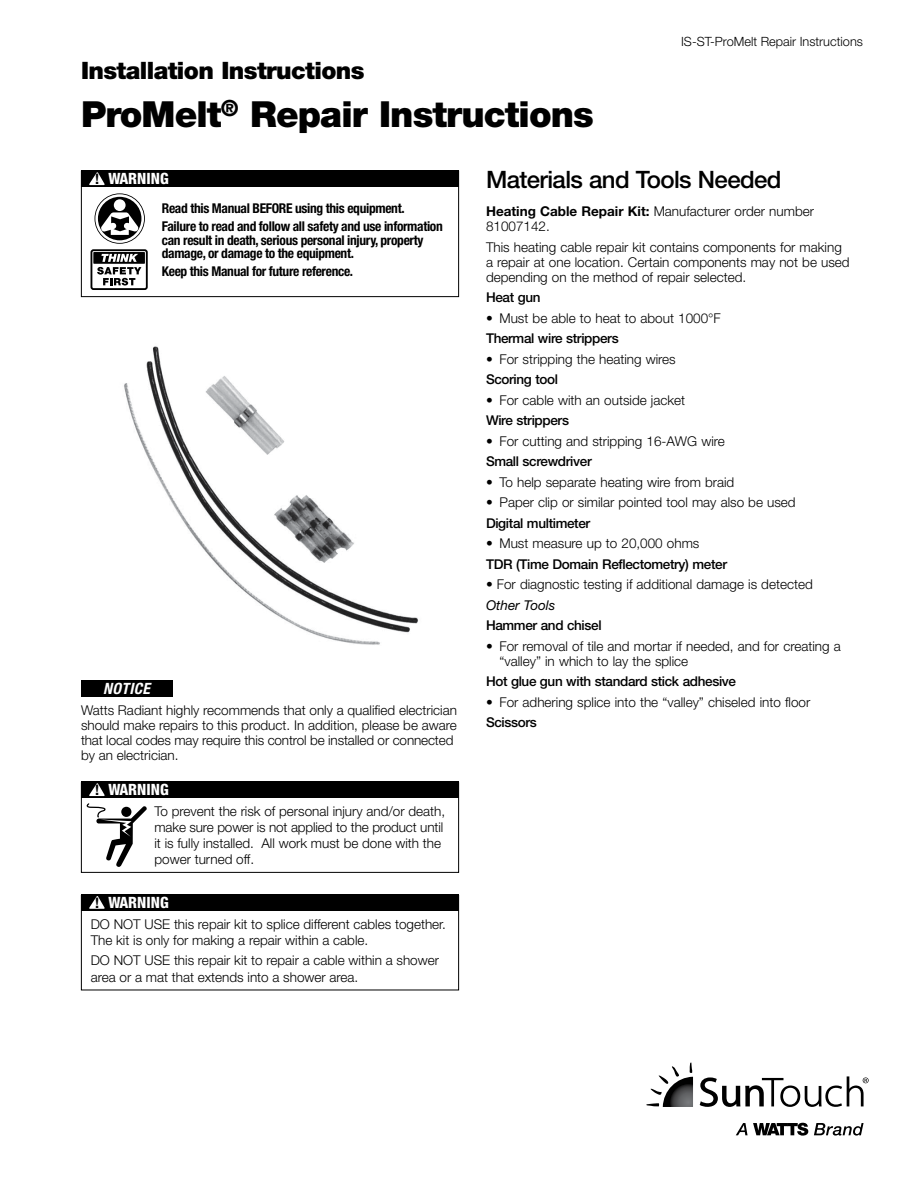
<style>
.page{position:relative;width:918px;height:1188px;background:#fff}
.page>*{position:absolute;margin:0;border:0;box-sizing:border-box;transform-origin:0 0}
.t1{font:900 36px "Helvetica Neue LT Std";letter-spacing:-.025em;color:#000}
.t2{font:900 24px "Helvetica Neue LT Std";letter-spacing:-.025em;color:#000}
.t3{font:500 24px "Helvetica Neue LT Std";letter-spacing:-.025em;color:#000}
.t4{font:800 condensed 15.6px "Helvetica Neue LT Std";color:#fff}
.t5{font:italic 700 condensed 15.6px "Helvetica Neue LT Std";letter-spacing:.025em;color:#fff}
.t6{font:300 13.5px/15px "Helvetica Neue LT Std";color:#000}
.t7{font:700 condensed 13.5px/17.9px "Helvetica Neue LT Std";letter-spacing:-.025em;color:#000}
.t8{font:500 13.5px "Helvetica Neue LT Std";letter-spacing:-.025em;color:#000}
.t9{font:italic 13.5px "Helvetica Neue LT Std";color:#000}
.t10{font:300 12.75px "Helvetica Neue LT Std";color:#000}
.s1{font-weight:700;font-stretch:normal;font-size:14.55px;color:#000}
.s2{font-weight:700}
</style>
<div class="page">
<div style="left:81px;top:170px;width:378px;height:17px;background:#000"></div>
<svg style="left:89px;top:173px;width:16px;height:12px"></svg>
<div style="left:91px;top:249px;width:57px;height:41px;border:2px solid #000;border-radius:2px"></div>
<div style="left:94px;top:253px;width:50px;height:10px;background:#000"></div>
<div style="left:93px;top:252px;width:52px;height:12px;border:1px solid #000"></div>
<svg style="left:97px;top:254px;width:44px;height:32px"></svg>
<svg style="left:95px;top:193px;width:50px;height:51px"></svg>
<div style="left:95px;top:194px;width:49px;height:49px;border:3px solid #fff;border-radius:50%"></div>
<div style="left:114px;top:199px;width:12px;height:12px;background:#fff;border-radius:50%"></div>
<svg style="left:101px;top:212px;width:38px;height:23px"></svg>
<div style="left:81px;top:171px;width:378px;height:126px;border:1px solid #000"></div>
<svg style="left:736px;top:1123px;width:72px;height:13px"></svg>
<svg style="left:814px;top:1123px;width:50px;height:13px"></svg>
<svg style="left:700px;top:1076px;width:169px;height:31px"></svg>
<svg style="left:646px;top:1062px;width:47px;height:45px"></svg>
<img style="left:124px;top:346px;width:294px;height:299px">
<div style="left:81px;top:782px;width:378px;height:16px;background:#000"></div>
<div style="left:81px;top:782px;width:378px;height:91px;border:1px solid #000"></div>
<svg style="left:86px;top:783px;width:71px;height:84px"></svg>
<div style="left:81px;top:680px;width:91px;height:17px;background:#000"></div>
<div style="left:81px;top:894px;width:378px;height:17px;background:#000"></div>
<div style="left:81px;top:895px;width:378px;height:95px;border:1px solid #000"></div>
<svg style="left:89px;top:896px;width:16px;height:13px"></svg>
<h2 class="t2" style="left:81px;top:56px;width:285px">Installation Instructions</h2>
<h1 class="t1" style="left:81px;top:92px;width:514px">ProMelt<sup>®</sup> Repair Instructions</h1>
<p class="t10" style="left:681px;top:34px;width:183px">IS-ST-ProMelt Repair Instructions</p>
<p class="t4" style="left:95px;top:169px;width:75px"><span class="s1">!</span> WARNING</p>
<p class="t7" style="left:162px;top:199px;width:282px">Read this Manual BEFORE using this equipment.<br>Failure to read and follow all safety and use information</p>
<p class="t7" style="left:162px;top:233px;width:263px;line-height:13.5px">can result in death, serious personal injury, property damage, or damage to the equipment.</p>
<p class="t7" style="left:162px;top:262px;width:193px">Keep this Manual for future reference.</p>
<p class="t5" style="left:103px;top:679px;width:48px">NOTICE</p>
<p class="t6" style="left:81px;top:702px;width:378px">Watts Radiant highly recommends that only a qualified electrician should make repairs to this product. In addition, please be aware that local codes may require this control be installed or connected by an electrician.</p>
<p class="t4" style="left:95px;top:780px;width:75px"><span class="s1">!</span> WARNING</p>
<p class="t6" style="left:154px;top:803px;width:292px;line-height:16.2px">To prevent the risk of personal injury and/or death, make sure power is not applied to the product until it is fully installed. All work must be done with the power turned off.</p>
<p class="t4" style="left:95px;top:893px;width:75px"><span class="s1">!</span> WARNING</p>
<p class="t6" style="left:91px;top:915px;width:357px;line-height:16.2px">DO NOT USE this repair kit to splice different cables together.<br>The kit is only for making a repair within a cable.</p>
<p class="t6" style="left:91px;top:952px;width:350px;line-height:16.2px">DO NOT USE this repair kit to repair a cable within a shower area or a mat that extends into a shower area.</p>
<h2 class="t3" style="left:486px;top:165px;width:297px">Materials and Tools Needed</h2>
<p class="t6" style="left:486px;top:204px;width:330px"><span class="s2">Heating Cable Repair Kit:</span> Manufacturer order number<br>81007142.</p>
<p class="t6" style="left:486px;top:239px;width:365px">This heating cable repair kit contains components for making a repair at one location. Certain components may not be used depending on the method of repair selected.</p>
<p class="t8" style="left:486px;top:289px;width:56px">Heat gun</p>
<p class="t6" style="left:486px;top:310px;width:236px">• Must be able to heat to about 1000°F</p>
<p class="t8" style="left:486px;top:330px;width:134px">Thermal wire strippers</p>
<p class="t6" style="left:486px;top:351px;width:191px">• For stripping the heating wires</p>
<p class="t8" style="left:486px;top:371px;width:74px">Scoring tool</p>
<p class="t6" style="left:486px;top:392px;width:201px">• For cable with an outside jacket</p>
<p class="t8" style="left:486px;top:412px;width:85px">Wire strippers</p>
<p class="t6" style="left:486px;top:433px;width:240px">• For cutting and stripping 16-AWG wire</p>
<p class="t8" style="left:486px;top:453px;width:107px">Small screwdriver</p>
<p class="t6" style="left:486px;top:474px;width:250px">• To help separate heating wire from braid</p>
<p class="t6" style="left:486px;top:495px;width:311px">• Paper clip or similar pointed tool may also be used</p>
<p class="t8" style="left:486px;top:515px;width:106px">Digital multimeter</p>
<p class="t6" style="left:486px;top:536px;width:215px">• Must measure up to 20,000 ohms</p>
<p class="t8" style="left:486px;top:556px;width:243px">TDR (Time Domain Reflectometry) meter</p>
<p class="t6" style="left:486px;top:577px;width:328px">• For diagnostic testing if additional damage is detected</p>
<p class="t9" style="left:486px;top:597px;width:71px">Other Tools</p>
<p class="t8" style="left:486px;top:618px;width:117px">Hammer and chisel</p>
<p class="t6" style="left:500px;top:638px;width:343px;text-indent:-14px">• For removal of tile and mortar if needed, and for creating a “valley” in which to lay the splice</p>
<p class="t8" style="left:486px;top:674px;width:252px">Hot glue gun with standard stick adhesive</p>
<p class="t6" style="left:486px;top:694px;width:326px">• For adhering splice into the “valley” chiseled into floor</p>
<p class="t8" style="left:486px;top:715px;width:52px">Scissors</p>
</div>
